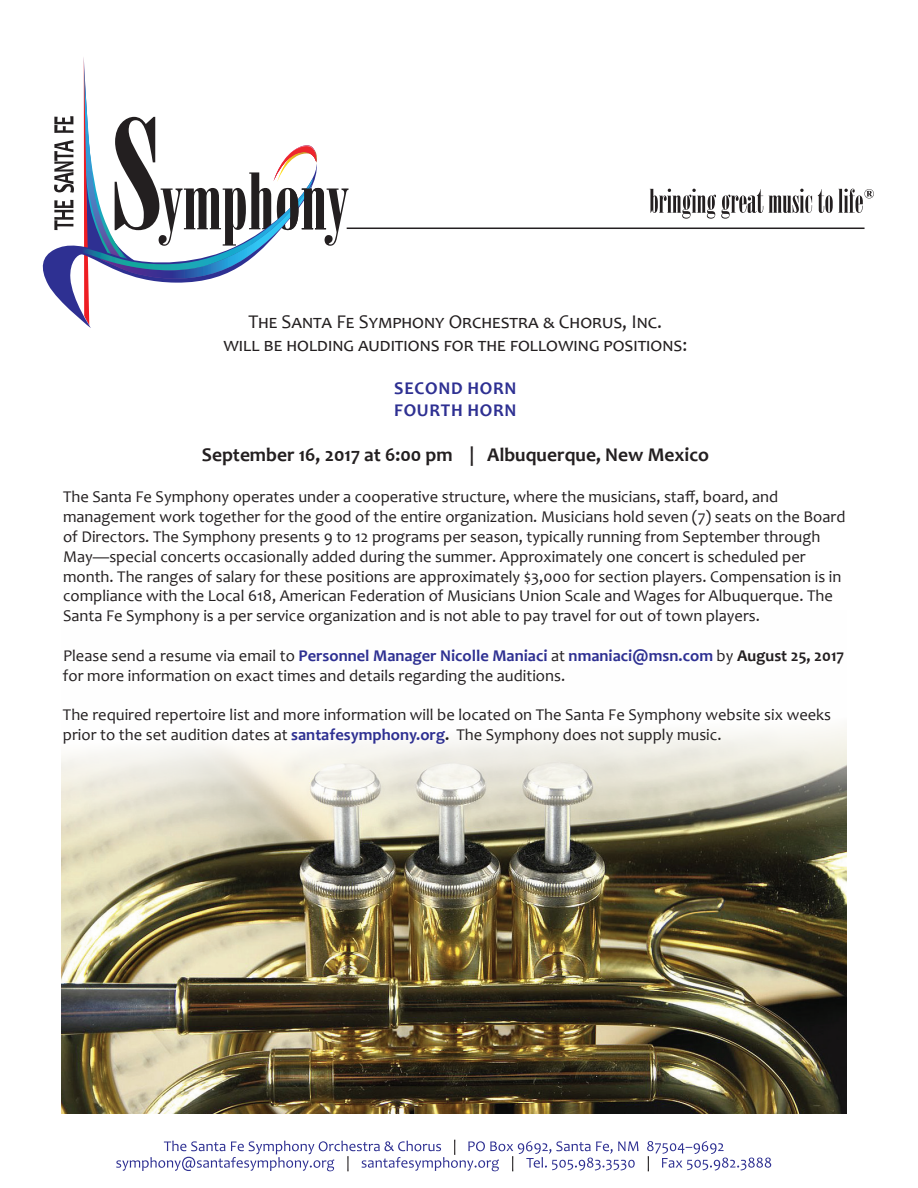
<style>
.page{position:relative;width:918px;height:1188px;background:#fff}
.page>*{position:absolute;margin:0;border:0;box-sizing:border-box;transform-origin:0 0}
.t1{font:19.5px/23.4px "Candara";color:#231f20;text-align:center}
.t2{font:700 19.5px "Candara";color:#231f20}
.t3{font:700 18px/21.6px "Candara";letter-spacing:.04em;color:#2e3092}
.t4{font:16.5px/19.8px "Candara";color:#231f20}
.s1{font-weight:700;color:#2e3092}
.s2{font-weight:700}
</style>
<div class="page">
<img style="left:62px;top:727px;width:784px;height:387px">
<svg style="left:116px;top:1140px;width:655px;height:31px"></svg>
<svg style="left:650px;top:189px;width:224px;height:30px"></svg>
<svg style="left:45px;top:57px;width:304px;height:268px"></svg>
<hr style="left:347px;top:228px;width:518px;height:1px;background:#231f20">
<p class="t1" style="left:223px;top:310px;width:465px">The Santa Fe Symphony Orchestra &amp; Chorus, Inc.<br>will be holding auditions for the following positions:</p>
<p class="t3" style="left:394px;top:378px;width:124px">SECOND HORN<br>FOURTH HORN</p>
<p class="t2" style="left:202px;top:442px;width:509px">September 16, 2017 at 6:00 pm | Albuquerque, New Mexico</p>
<p class="t4" style="left:63px;top:487px;width:784px">The Santa Fe Symphony operates under a cooperative structure, where the musicians, staff, board, and management work together for the good of the entire organization. Musicians hold seven (7) seats on the Board of Directors. The Symphony presents 9 to 12 programs per season, typically running from September through May—special concerts occasionally added during the summer. Approximately one concert is scheduled per month. The ranges of salary for these positions are approximately $3,000 for section players. Compensation is in compliance with the Local 618, American Federation of Musicians Union Scale and Wages for Albuquerque. The Santa Fe Symphony is a per service organization and is not able to pay travel for out of town players.</p>
<p class="t4" style="left:63px;top:645px;width:783px">Please send a resume via email to <span class="s1">Personnel Manager Nicolle Maniaci</span> at <span class="s1">nmaniaci@msn.com</span> by <span class="s2">August 25, 2017 </span>for more information on exact times and details regarding the auditions.</p>
<p class="t4" style="left:63px;top:705px;width:770px">The required repertoire list and more information will be located on The Santa Fe Symphony website six weeks prior to the set audition dates at <span class="s1">santafesymphony.org</span><span class="s2">.</span> The Symphony does not supply music.</p>
</div>
